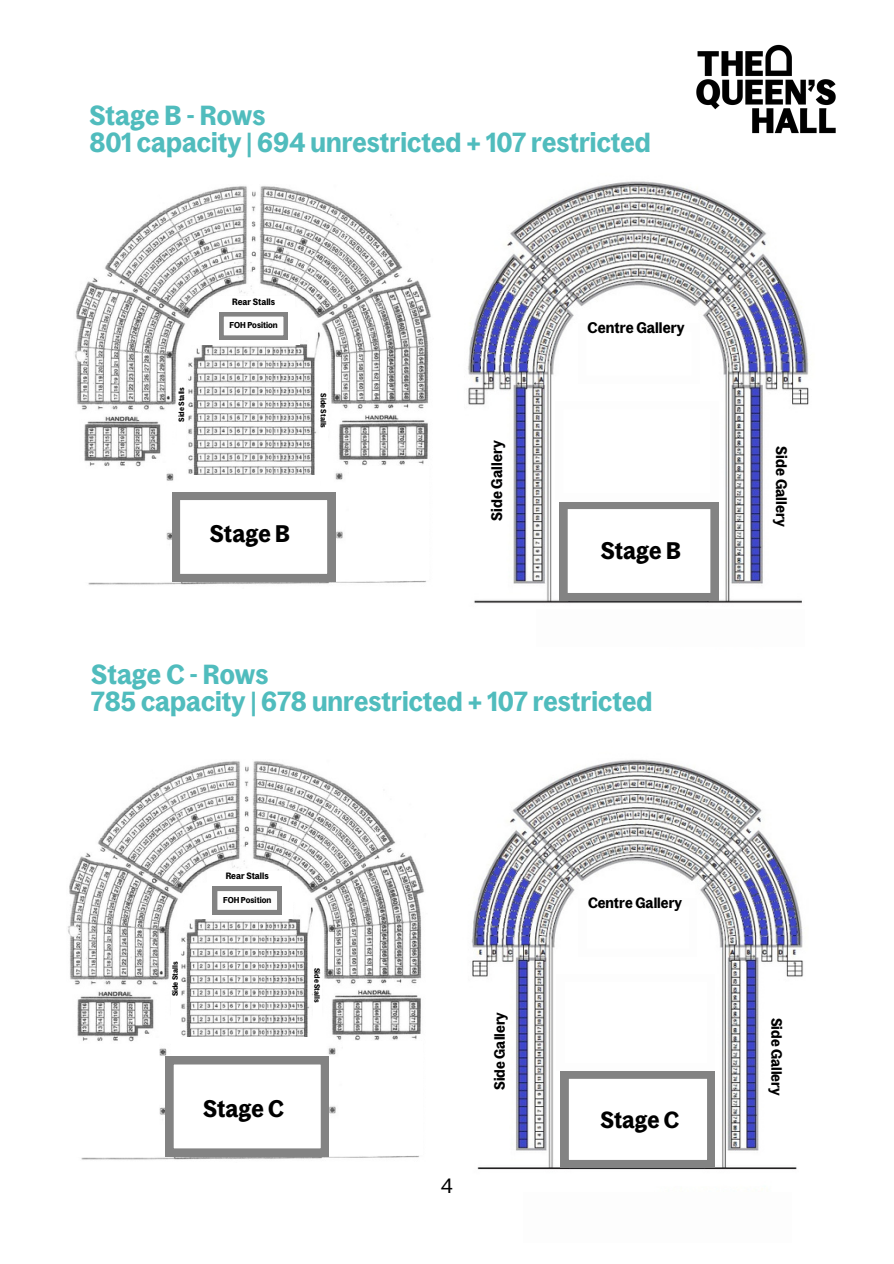
<style>
.page{position:relative;width:894px;height:1264px;background:#fff}
.page>*{position:absolute;margin:0;border:0;box-sizing:border-box;transform-origin:0 0}
.t1{font:600 27px/27px "Bagoss Condensed";color:#50bcbd}
.t2{font:600 23.4px "Bagoss Condensed";color:#000}
.t3{font:600 22.8px "Bagoss Condensed";color:#000}
.t4{font:700 22.05px "ITC Avant Garde Std";color:#000}
.t5{font:700 21.45px "ITC Avant Garde Std";color:#000}
.t6{font:20.25px "Bagoss Condensed";color:#000}
.t7{font:600 15px "Bagoss Condensed";color:#000}
.t8{font:600 14.55px "Bagoss Condensed";color:#000}
.t9{font:600 9px "Bagoss Condensed";color:#000}
.t10{font:600 8.4px "Bagoss Condensed";color:#000}
.t11{font:600 7.5px "Bagoss Condensed";color:#000}
</style>
<div class="page">
<img style="left:696px;top:44px;width:140px;height:90px">
<img style="left:468px;top:181px;width:341px;height:423px">
<svg style="left:555px;top:401px;width:163px;height:200px"></svg>
<svg style="left:578px;top:324px;width:121px;height:59px"></svg>
<img style="left:68px;top:761px;width:356px;height:399px">
<div style="left:58px;top:1050px;width:95px;height:106px;background:#fff"></div>
<div style="left:343px;top:1040px;width:80px;height:114px;background:#fff"></div>
<div style="left:176px;top:1037px;width:138px;height:48px;background:#fff"></div>
<div style="left:190px;top:890px;width:103px;height:29px;background:#fff"></div>
<svg style="left:213px;top:886px;width:68px;height:28px"></svg>
<svg style="left:166px;top:1056px;width:162px;height:100px"></svg>
<div style="left:171px;top:946px;width:8px;height:107px;background:#fff"></div>
<div style="left:313px;top:934px;width:8px;height:106px;background:#fff"></div>
<div style="left:207px;top:871px;width:81px;height:12px;background:#fff"></div>
<img style="left:471px;top:760px;width:332px;height:410px">
<svg style="left:556px;top:974px;width:158px;height:193px"></svg>
<svg style="left:578px;top:898px;width:118px;height:58px"></svg>
<img style="left:75px;top:186px;width:356px;height:399px">
<div style="left:64px;top:475px;width:96px;height:106px;background:#fff"></div>
<div style="left:349px;top:466px;width:80px;height:114px;background:#fff"></div>
<div style="left:182px;top:475px;width:138px;height:36px;background:#fff"></div>
<div style="left:196px;top:316px;width:103px;height:29px;background:#fff"></div>
<svg style="left:219px;top:312px;width:69px;height:28px"></svg>
<svg style="left:172px;top:492px;width:163px;height:89px"></svg>
<div style="left:177px;top:372px;width:9px;height:106px;background:#fff"></div>
<div style="left:319px;top:360px;width:8px;height:106px;background:#fff"></div>
<div style="left:213px;top:297px;width:82px;height:12px;background:#fff"></div>
<p class="t1" style="left:89px;top:102px;width:563px">Stage B - Rows<br>801 capacity | 694 unrestricted + 107 restricted</p>
<h3 class="t9" style="left:232px;top:296px;width:45px">Rear Stalls</h3>
<p class="t10" style="left:229px;top:321px;width:50px">FOH Position</p>
<h2 class="t11" style="left:177px;top:422px;width:36px;rotate:-90deg">Side Stalls</h2>
<h2 class="t11" style="left:328px;top:393px;width:36px;rotate:90deg">Side Stalls</h2>
<h3 class="t2" style="left:210px;top:521px;width:81px">Stage B</h3>
<p class="t7" style="left:587px;top:319px;width:98px">Centre Gallery</p>
<p class="t7" style="left:488px;top:521px;width:82px;rotate:-90deg">Side Gallery</p>
<h2 class="t7" style="left:789px;top:446px;width:82px;rotate:90deg">Side Gallery</h2>
<h4 class="t4" style="left:597px;top:532px;width:88px">Stage B</h4>
<p class="t2" style="left:600px;top:538px;width:81px">Stage B</p>
<h1 class="t1" style="left:91px;top:660px;width:562px">Stage C - Rows<br>785 capacity | 678 unrestricted + 107 restricted</h1>
<h2 class="t9" style="left:226px;top:871px;width:45px">Rear Stalls</h2>
<h3 class="t10" style="left:223px;top:895px;width:50px">FOH Position</h3>
<h3 class="t11" style="left:171px;top:996px;width:36px;rotate:-90deg">Side Stalls</h3>
<h1 class="t11" style="left:321px;top:967px;width:36px;rotate:90deg">Side Stalls</h1>
<h2 class="t2" style="left:203px;top:1095px;width:82px">Stage C</h2>
<h3 class="t6" style="left:441px;top:1174px;width:13px">4</h3>
<h2 class="t8" style="left:588px;top:894px;width:96px">Centre Gallery</h2>
<p class="t8" style="left:491px;top:1090px;width:79px;rotate:-90deg">Side Gallery</p>
<p class="t8" style="left:784px;top:1017px;width:79px;rotate:90deg">Side Gallery</p>
<h4 class="t5" style="left:598px;top:1101px;width:86px">Stage B</h4>
<h4 class="t3" style="left:600px;top:1106px;width:80px">Stage C</h4>
</div>
